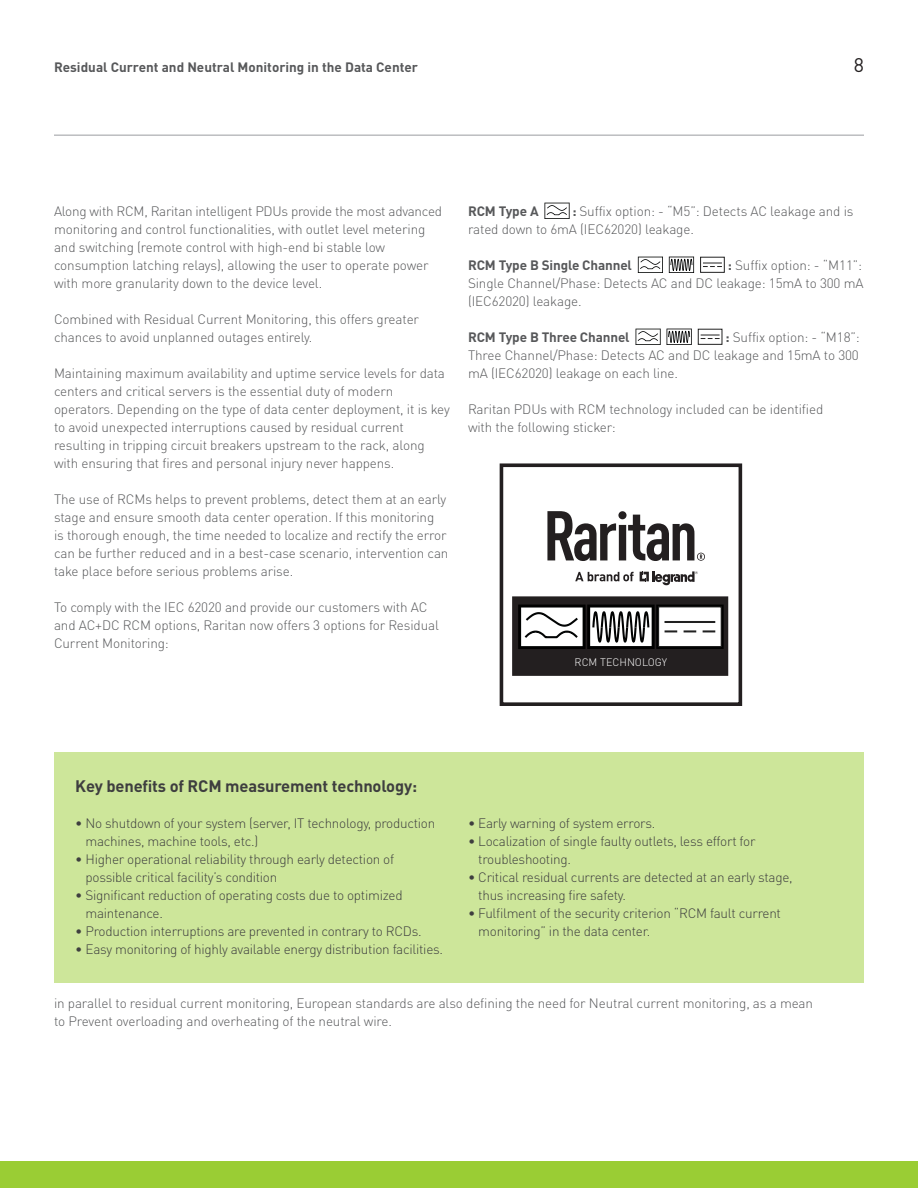
<style>
.page{position:relative;width:918px;height:1188px;background:#fff}
.page>*{position:absolute;margin:0;border:0;box-sizing:border-box;transform-origin:0 0}
.t1{font:19.5px "DIN";color:#231f20}
.t2{font:700 16.5px "DIN";letter-spacing:-.01em;color:#3e3e3f}
.t3{font:300 13.5px/18px "DIN Pro";letter-spacing:-.01em;color:#57585a}
.t4{font:300 13.5px/18px "DIN Pro";letter-spacing:-.02em;color:#3e3e3f}
.t5{font:700 13.5px "DIN";letter-spacing:-.005em;color:#57585a}
.t6{font:300 10.8px "DIN Pro";color:#fff}
.s1{font-family:"DIN";font-weight:700}
</style>
<div class="page">
<hr style="left:54px;top:134px;width:810px;height:2px;background:#bcbdc0">
<div style="left:0;top:1161px;width:918px;height:27px;background:#9acd34"></div>
<div style="left:513px;top:598px;width:214px;height:77px;background:#231f20"></div>
<div style="left:512px;top:596px;width:216px;height:80px;border:3px solid #231f20"></div>
<div style="left:518px;top:605px;width:68px;height:44px;border:2px solid #000"></div>
<div style="left:657px;top:605px;width:66px;height:43px;background:#fff"></div>
<hr style="left:665px;top:621px;width:50px;height:2px;background:#212121">
<svg style="left:665px;top:630px;width:12px;height:2px"></svg>
<svg style="left:684px;top:630px;width:12px;height:2px"></svg>
<svg style="left:703px;top:630px;width:12px;height:2px"></svg>
<div style="left:656px;top:605px;width:68px;height:44px;border:2px solid #000"></div>
<svg style="left:519px;top:605px;width:133px;height:43px;background:#b1b2b2"></svg>
<div style="left:587px;top:605px;width:68px;height:44px;border:2px solid #000"></div>
<svg style="left:640px;top:571px;width:58px;height:15px"></svg>
<svg style="left:575px;top:572px;width:59px;height:9px"></svg>
<svg style="left:547px;top:511px;width:158px;height:50px"></svg>
<div style="left:500px;top:463px;width:242px;height:243px;border:4px solid #231f20"></div>
<svg style="left:544px;top:203px;width:26px;height:16px"></svg>
<svg style="left:638px;top:257px;width:25px;height:16px"></svg>
<svg style="left:669px;top:257px;width:25px;height:16px"></svg>
<div style="left:700px;top:257px;width:25px;height:16px;border:1px solid #212121"></div>
<svg style="left:703px;top:263px;width:19px;height:4px"></svg>
<svg style="left:636px;top:329px;width:25px;height:16px"></svg>
<svg style="left:667px;top:329px;width:25px;height:16px"></svg>
<div style="left:698px;top:329px;width:24px;height:16px;border:1px solid #212121"></div>
<svg style="left:701px;top:335px;width:19px;height:4px"></svg>
<div style="left:54px;top:753px;width:810px;height:230px;background:#cde69a"></div>
<p class="t5" style="left:54px;top:59px;width:366px">Residual Current and Neutral Monitoring in the Data Center</p>
<p class="t1" style="left:854px;top:53px;width:12px">8</p>
<p class="t3" style="left:54px;top:201px;width:390px">Along with RCM, Raritan intelligent PDUs provide the most advanced monitoring and control functionalities, with outlet level metering and switching (remote control with high-end bi stable low consumption latching relays), allowing the user to operate power with more granularity down to the device level.</p>
<p class="t3" style="left:54px;top:309px;width:367px">Combined with Residual Current Monitoring, this offers greater chances to avoid unplanned outages entirely.</p>
<p class="t3" style="left:54px;top:363px;width:397px">Maintaining maximum availability and uptime service levels for data centers and critical servers is the essential duty of modern operators. Depending on the type of data center deployment, it is key to avoid unexpected interruptions caused by residual current resulting in tripping circuit breakers upstream to the rack, along with ensuring that fires and personal injury never happens.</p>
<p class="t3" style="left:54px;top:489px;width:396px">The use of RCMs helps to prevent problems, detect them at an early stage and ensure smooth data center operation. If this monitoring<br>is thorough enough, the time needed to localize and rectify the error can be further reduced and in a best-case scenario, intervention can take place before serious problems arise.</p>
<p class="t3" style="left:54px;top:597px;width:386px">To comply with the IEC 62020 and provide our customers with AC and AC+DC RCM options, Raritan now offers 3 options for Residual<br>Current Monitoring:</p>
<p class="t3" style="left:468px;top:201px;width:387px;text-indent:104px"><span class="s1">:</span> Suffix option: - “M5”: Detects AC leakage and is rated down to 6mA (IEC62020) leakage.</p>
<p class="t5" style="left:468px;top:256px;width:166px">RCM Type B Single Channel</p>
<p class="t5" style="left:468px;top:202px;width:72px">RCM Type A</p>
<p class="t3" style="left:468px;top:255px;width:397px;text-align:justify;text-indent:260px"><span class="s1">:</span> Suffix option: - “M11”:<br>Single Channel/Phase: Detects AC and DC leakage: 15mA to 300 mA (IEC62020) leakage.</p>
<p class="t5" style="left:468px;top:328px;width:163px">RCM Type B Three Channel</p>
<p class="t3" style="left:468px;top:327px;width:393px;text-align:justify;text-indent:257px"><span class="s1">:</span> Suffix option: - “M18”:<br>Three Channel/Phase: Detects AC and DC leakage and 15mA to 300 mA (IEC62020) leakage on each line.</p>
<p class="t3" style="left:468px;top:399px;width:357px">Raritan PDUs with RCM technology included can be identified with the following sticker:</p>
<p class="t6" style="left:575px;top:655px;width:94px">RCM TECHNOLOGY</p>
<p class="t2" style="left:75px;top:775px;width:343px">Key benefits of RCM measurement technology:</p>
<p class="t4" style="left:86px;top:813px;width:351px;text-indent:-10px">• No shutdown of your system (server, IT technology, production machines, machine tools, etc.)</p>
<p class="t4" style="left:86px;top:849px;width:310px;text-indent:-10px">• Higher operational reliability through early detection of possible critical facility’s condition</p>
<p class="t4" style="left:86px;top:885px;width:319px;text-indent:-10px">• Significant reduction of operating costs due to optimized maintenance.</p>
<p class="t4" style="left:75px;top:921px;width:348px">• Production interruptions are prevented in contrary to RCDs.</p>
<p class="t4" style="left:75px;top:939px;width:369px">• Easy monitoring of highly available energy distribution facilities.</p>
<p class="t4" style="left:468px;top:813px;width:189px">• Early warning of system errors.</p>
<p class="t4" style="left:478px;top:831px;width:279px;text-indent:-10px">• Localization of single faulty outlets, less effort for troubleshooting.</p>
<p class="t4" style="left:478px;top:867px;width:316px;text-indent:-10px">• Critical residual currents are detected at an early stage, thus increasing fire safety.</p>
<p class="t4" style="left:478px;top:903px;width:304px;text-indent:-10px">• Fulfilment of the security criterion “RCM fault current monitoring” in the data center.</p>
<p class="t3" style="left:54px;top:993px;width:761px">in parallel to residual current monitoring, European standards are also defining the need for Neutral current monitoring, as a mean to Prevent overloading and overheating of the neutral wire.</p>
</div>
